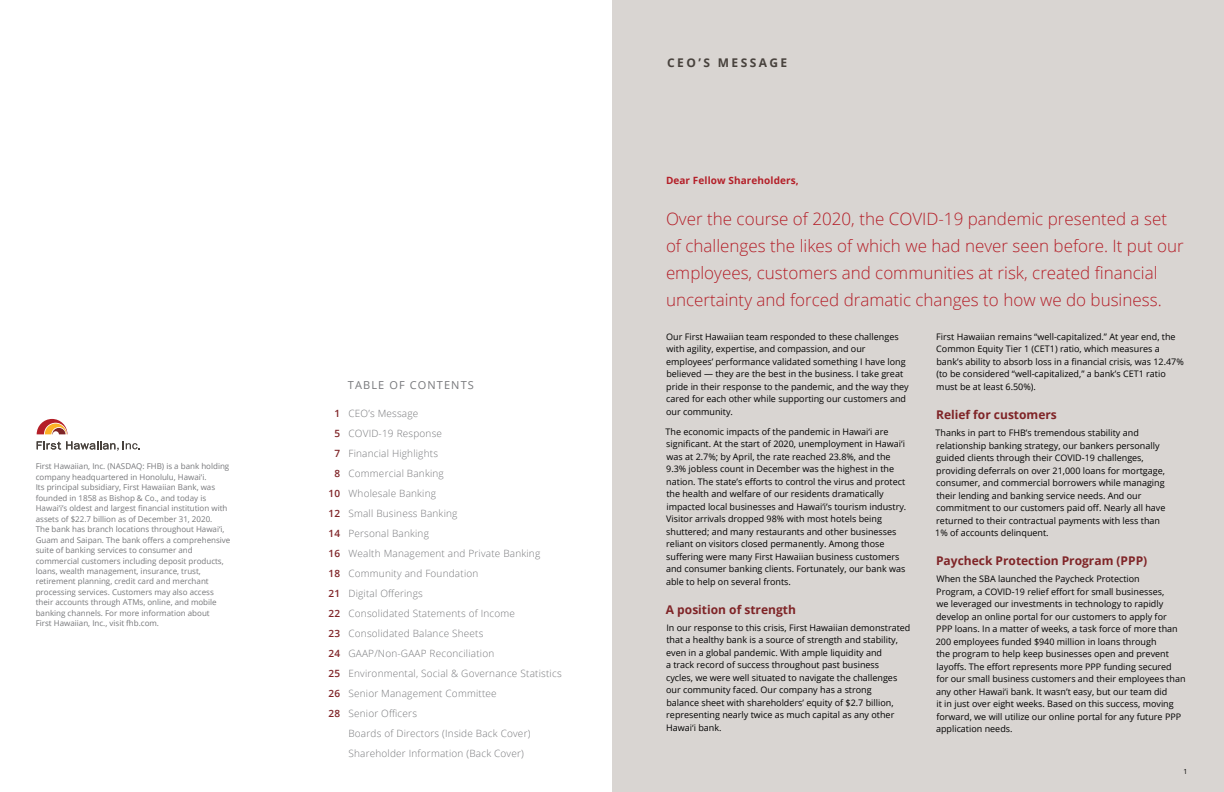
<style>
.page{position:relative;width:1224px;height:792px;background:#fff}
.page>*{position:absolute;margin:0;border:0;box-sizing:border-box;transform-origin:0 0}
.t1{font:300 17px/27px "Open Sans";color:#b41f28}
.t2{font:700 12px "Open Sans";color:#7f2427}
.t3{font:700 12px "Open Sans";letter-spacing:.2em;color:#48423d}
.t4{font:11px "Open Sans";letter-spacing:.1em;color:#77787b}
.t5{font:300 10px "Open Sans";letter-spacing:.02em;color:#77787b}
.t6{font:700 10px "Open Sans";letter-spacing:.01em;color:#b41f28}
.t7{font:9px/12.5px "Open Sans";color:#000}
.t8{font:8px/10.5px "Open Sans";color:#77787b}
.t9{font:7px "Open Sans";color:#000}
.s1{font-weight:600;color:#7f2427}
</style>
<div class="page">
<div style="left:612px;top:0;width:612px;height:792px;background:#d9d5d2"></div>
<svg style="left:37px;top:419px;width:30px;height:15px"></svg>
<svg style="left:37px;top:441px;width:103px;height:10px"></svg>
<p class="t8" style="left:36px;top:461px;width:196px">First Hawaiian, Inc. (NASDAQ: FHB) is a bank holding company headquartered in Honolulu, Hawai‘i.<br>Its principal subsidiary, First Hawaiian Bank, was founded in 1858 as Bishop &amp; Co., and today is Hawai‘i’s oldest and largest financial institution with assets of $22.7 billion as of December 31, 2020.<br>The bank has branch locations throughout Hawai‘i, Guam and Saipan. The bank offers a comprehensive suite of banking services to consumer and commercial customers including deposit products, loans, wealth management, insurance, trust, retirement planning, credit card and merchant processing services. Customers may also access their accounts through ATMs, online, and mobile banking channels. For more information about<br>First Hawaiian, Inc., visit fhb.com.</p>
<p class="t4" style="left:348px;top:377px;width:127px">TABLE OF CONTENTS</p>
<p class="t5" style="left:335px;top:406px;width:85px"><span class="s1">1</span> CEO’s Message</p>
<p class="t5" style="left:335px;top:426px;width:109px"><span class="s1">5</span> COVID-19 Response</p>
<p class="t5" style="left:335px;top:446px;width:105px"><span class="s1">7</span> Financial Highlights</p>
<p class="t5" style="left:335px;top:466px;width:111px"><span class="s1">8</span> Commercial Banking</p>
<p class="t5" style="left:329px;top:486px;width:109px"><span class="s1">10</span> Wholesale Banking</p>
<p class="t5" style="left:329px;top:506px;width:130px"><span class="s1">12</span> Small Business Banking</p>
<p class="t5" style="left:329px;top:526px;width:102px"><span class="s1">14</span> Personal Banking</p>
<p class="t5" style="left:329px;top:546px;width:213px"><span class="s1">16</span> Wealth Management and Private Banking</p>
<p class="t5" style="left:329px;top:566px;width:151px"><span class="s1">18</span> Community and Foundation</p>
<p class="t5" style="left:329px;top:586px;width:96px"><span class="s1">21</span> Digital Offerings</p>
<p class="t5" style="left:329px;top:606px;width:188px"><span class="s1">22</span> Consolidated Statements of Income</p>
<p class="t5" style="left:329px;top:626px;width:156px"><span class="s1">23</span> Consolidated Balance Sheets</p>
<p class="t5" style="left:329px;top:646px;width:167px"><span class="s1">24</span> GAAP/Non-GAAP Reconciliation</p>
<p class="t5" style="left:329px;top:666px;width:235px"><span class="s1">25</span> Environmental, Social &amp; Governance Statistics</p>
<p class="t5" style="left:329px;top:686px;width:170px"><span class="s1">26</span> Senior Management Committee</p>
<p class="t5" style="left:329px;top:706px;width:90px"><span class="s1">28</span> Senior Officers</p>
<p class="t5" style="left:348px;top:726px;width:184px">Boards of Directors (Inside Back Cover)</p>
<p class="t5" style="left:348px;top:746px;width:177px">Shareholder Information (Back Cover)</p>
<h2 class="t3" style="left:667px;top:54px;width:121px">CEOʼS MESSAGE</h2>
<p class="t6" style="left:666px;top:173px;width:134px">Dear Fellow Shareholders,</p>
<p class="t1" style="left:666px;top:204px;width:519px">Over the course of 2020, the COVID-19 pandemic presented a set of challenges the likes of which we had never seen before. It put our employees, customers and communities at risk, created financial uncertainty and forced dramatic changes to how we do business.</p>
<p class="t7" style="left:666px;top:330px;width:244px">Our First Hawaiian team responded to these challenges with agility, expertise, and compassion, and our employees’ performance validated something I have long believed — they are the best in the business. I take great pride in their response to the pandemic, and the way they cared for each other while supporting our customers and our community.</p>
<p class="t7" style="left:666px;top:425px;width:242px">The economic impacts of the pandemic in Hawai‘i are significant. At the start of 2020, unemployment in Hawai‘i was at 2.7%; by April, the rate reached 23.8%, and the 9.3% jobless count in December was the highest in the nation. The state’s efforts to control the virus and protect the health and welfare of our residents dramatically impacted local businesses and Hawai‘i’s tourism industry.<br>Visitor arrivals dropped 98% with most hotels being shuttered; and many restaurants and other businesses reliant on visitors closed permanently. Among those suffering were many First Hawaiian business customers and consumer banking clients. Fortunately, our bank was able to help on several fronts.</p>
<h2 class="t2" style="left:666px;top:601px;width:132px">A position of strength</h2>
<p class="t7" style="left:666px;top:621px;width:246px">In our response to this crisis, First Hawaiian demonstrated that a healthy bank is a source of strength and stability, even in a global pandemic. With ample liquidity and<br>a track record of success throughout past business<br>cycles, we were well situated to navigate the challenges our community faced. Our company has a strong<br>balance sheet with shareholders’ equity of $2.7 billion, representing nearly twice as much capital as any other Hawai‘i bank.</p>
<p class="t7" style="left:936px;top:330px;width:249px">First Hawaiian remains “well-capitalized.” At year end, the Common Equity Tier 1 (CET1) ratio, which measures a bank’s ability to absorb loss in a financial crisis, was 12.47% (to be considered “well-capitalized,” a bank’s CET1 ratio must be at least 6.50%).</p>
<h2 class="t2" style="left:936px;top:406px;width:122px">Relief for customers</h2>
<p class="t7" style="left:935px;top:426px;width:232px">Thanks in part to FHB’s tremendous stability and relationship banking strategy, our bankers personally guided clients through their COVID-19 challenges, providing deferrals on over 21,000 loans for mortgage, consumer, and commercial borrowers while managing their lending and banking service needs. And our commitment to our customers paid off. Nearly all have returned to their contractual payments with less than 1% of accounts delinquent.</p>
<h2 class="t2" style="left:936px;top:552px;width:213px">Paycheck Protection Program (PPP)</h2>
<p class="t7" style="left:936px;top:573px;width:251px">When the SBA launched the Paycheck Protection<br>Program, a COVID-19 relief effort for small businesses,<br>we leveraged our investments in technology to rapidly develop an online portal for our customers to apply for<br>PPP loans. In a matter of weeks, a task force of more than 200 employees funded $940 million in loans through<br>the program to help keep businesses open and prevent layoffs. The effort represents more PPP funding secured<br>for our small business customers and their employees than any other Hawai‘i bank. It wasn’t easy, but our team did<br>it in just over eight weeks. Based on this success, moving forward, we will utilize our online portal for any future PPP application needs.</p>
<p class="t9" style="left:1183px;top:767px;width:6px">1</p>
</div>
